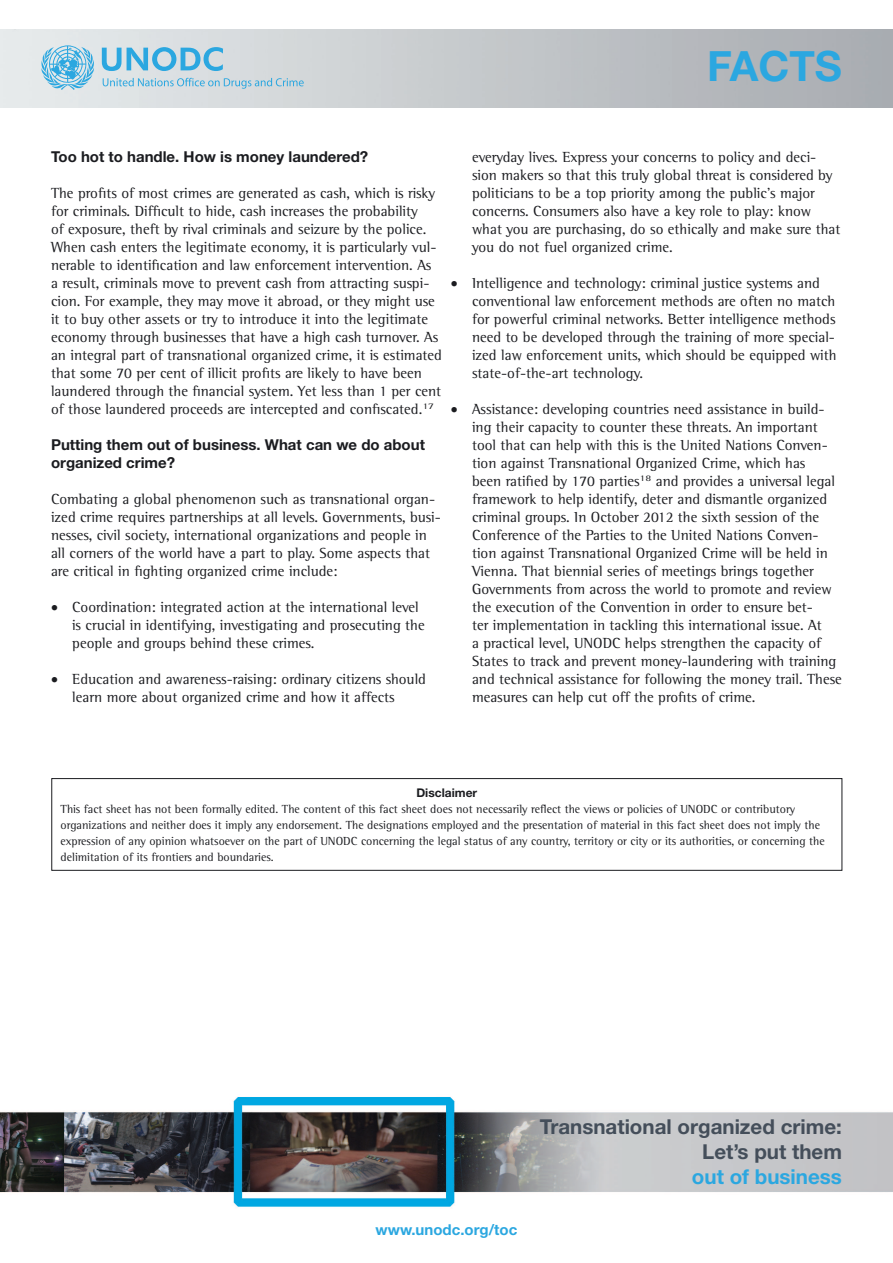
<style>
.page{position:relative;width:893px;height:1263px;background:#fff}
.page>*{position:absolute;margin:0;border:0;box-sizing:border-box;transform-origin:0 0}
.t1{font:700 41.7px "Helvetica Neue";color:#2ba7e0}
.t2{font:700 20.55px/24.6px "Helvetica Neue";color:#444e5a;text-align:right}
.t3{font:700 20.55px "Helvetica Neue";color:#2ba7e0}
.t4{font:15px/18px "Rotis Semi Serif";color:#1b1c20}
.t5{font:700 15px/18px "Helvetica Neue";color:#1b1c20}
.t6{font:700 15px "Helvetica Neue";color:#2ba7e0}
.t7{font:12px/16.2px "Rotis Semi Serif";color:#1b1c20}
.t8{font:700 12px "Helvetica Neue";color:#1b1c20}
</style>
<div class="page">
<img style="left:0;top:1097px;width:893px;height:111px">
<svg style="left:102px;top:47px;width:121px;height:24px;background:#8cc6e1"></svg>
<svg style="left:41px;top:45px;width:53px;height:45px;background:#96cce4"></svg>
<svg style="left:103px;top:78px;width:201px;height:11px;background:#b5d2df"></svg>
<div style="left:51px;top:778px;width:791px;height:93px;border:1px solid #1b1c20"></div>
<h1 class="t1" style="left:707px;top:40px;width:136px">FACTS</h1>
<p class="t5" style="left:51px;top:147px;width:319px">Too hot to handle. How is money laundered?</p>
<p class="t4" style="left:51px;top:184px;width:393px">The profits of most crimes are generated as cash, which is risky for criminals. Difficult to hide, cash increases the probability<br>of exposure, theft by rival criminals and seizure by the police.<br>When cash enters the legitimate economy, it is particularly vul&shy;nerable to identification and law enforcement intervention. As a result, criminals move to prevent cash from attracting suspi&shy;cion. For example, they may move it abroad, or they might use it to buy other assets or try to introduce it into the legitimate economy through businesses that have a high cash turnover. As an integral part of transnational organized crime, it is estimated that some 70 per cent of illicit profits are likely to have been laundered through the financial system. Yet less than 1 per cent of those laundered proceeds are intercepted and confiscated.<sup>17</sup></p>
<p class="t5" style="left:51px;top:435px;width:375px">Putting them out of business. What can we do about organized crime?</p>
<p class="t4" style="left:51px;top:490px;width:391px">Combating a global phenomenon such as transnational organ&shy;ized crime requires partnerships at all levels. Governments, busi&shy;nesses, civil society, international organizations and people in all corners of the world have a part to play. Some aspects that are critical in fighting organized crime include:</p>
<p class="t4" style="left:72px;top:598px;width:354px;text-indent:-21px">• Coordination: integrated action at the international level is crucial in identifying, investigating and prosecuting the people and groups behind these crimes.</p>
<p class="t4" style="left:72px;top:670px;width:355px;text-indent:-21px">• Education and awareness-raising: ordinary citizens should learn more about organized crime and how it affects</p>
<p class="t4" style="left:472px;top:148px;width:370px">everyday lives. Express your concerns to policy and deci&shy;sion makers so that this truly global threat is considered by politicians to be a top priority among the public’s major concerns. Consumers also have a key role to play: know what you are purchasing, do so ethically and make sure that you do not fuel organized crime.</p>
<p class="t4" style="left:472px;top:274px;width:366px;text-indent:-21px">• Intelligence and technology: criminal justice systems and conventional law enforcement methods are often no match for powerful criminal networks. Better intelligence methods need to be developed through the training of more special&shy;ized law enforcement units, which should be equipped with state-of-the-art technology.</p>
<p class="t4" style="left:472px;top:400px;width:371px;text-indent:-21px">• Assistance: developing countries need assistance in build&shy;ing their capacity to counter these threats. An important tool that can help with this is the United Nations Conven&shy;tion against Transnational Organized Crime, which has<br>been ratified by 170 parties<sup>18</sup> and provides a universal legal framework to help identify, deter and dismantle organized criminal groups. In October 2012 the sixth session of the Conference of the Parties to the United Nations Conven&shy;tion against Transnational Organized Crime will be held in Vienna. That biennial series of meetings brings together Governments from across the world to promote and review the execution of the Convention in order to ensure bet-<br>ter implementation in tackling this international issue. At<br>a practical level, UNODC helps strengthen the capacity of States to track and prevent money-laundering with training and technical assistance for following the money trail. These measures can help cut off the profits of crime.</p>
<p class="t8" style="left:416px;top:785px;width:62px">Disclaimer</p>
<p class="t7" style="left:61px;top:801px;width:766px">This fact sheet has not been formally edited. The content of this fact sheet does not necessarily reflect the views or policies of UNODC or contributory organizations and neither does it imply any endorsement. The designations employed and the presentation of material in this fact sheet does not imply the expression of any opinion whatsoever on the part of UNODC concerning the legal status of any country, territory or city or its authorities, or concerning the delimitation of its frontiers and boundaries.</p>
<p class="t6" style="left:376px;top:1220px;width:143px">www.unodc.org/toc</p>
<h2 class="t2" style="left:540px;top:1114px;width:304px">Transnational organized crime:<br>Let’s put them</h2>
<h2 class="t3" style="left:692px;top:1164px;width:151px">out of business</h2>
</div>
